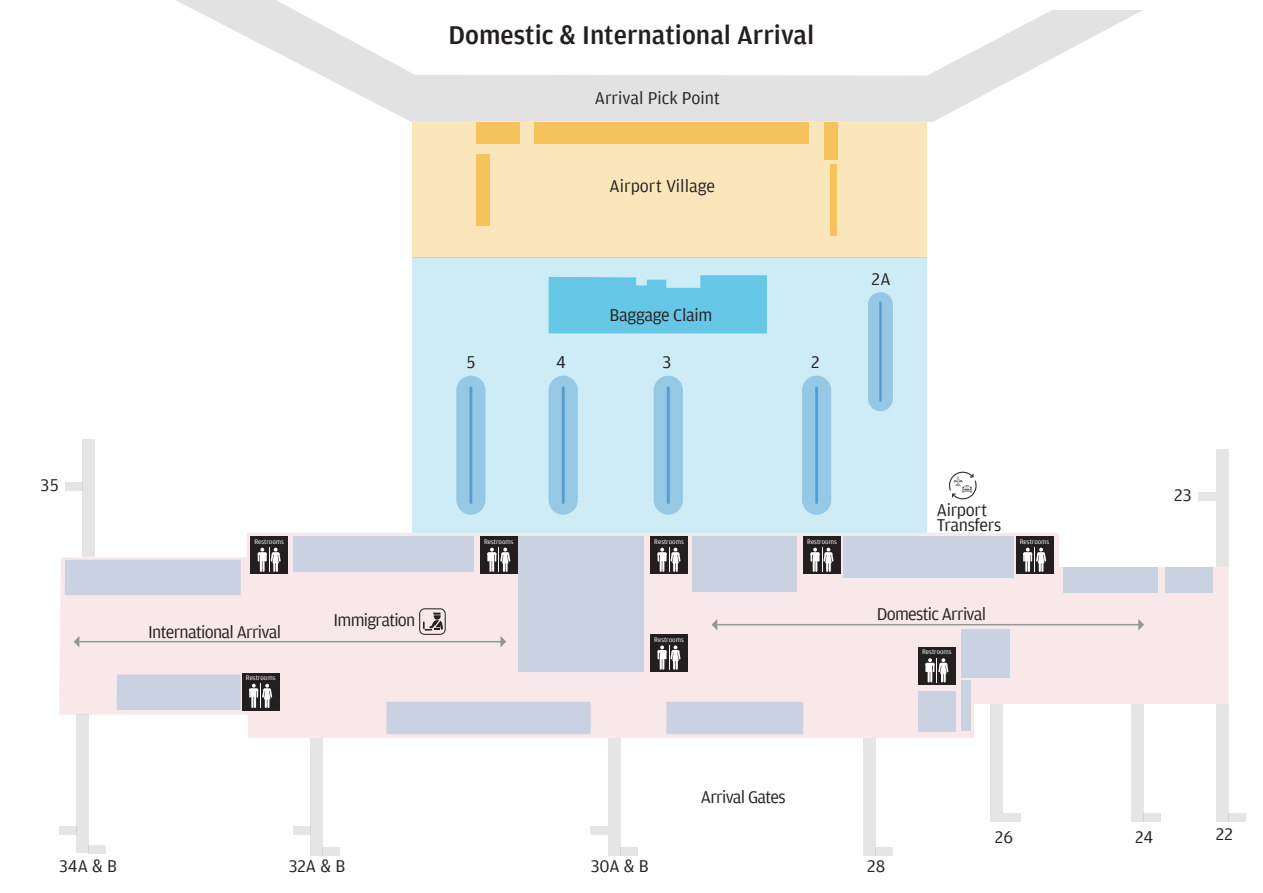
<style>
.page{position:relative;width:1263px;height:893px;background:#fff}
.page>*{position:absolute;margin:0;border:0;box-sizing:border-box;transform-origin:0 0}
.t1{font:500 27px "Amplitude";color:#231f20}
.t2{font:18px/15px "Amplitude";letter-spacing:-.02em;color:#231f20}
.t3{font:18px "Amplitude";letter-spacing:-.04em;color:#231f20}
.t4{font:18px "Amplitude";color:#231f20}
.t5{font:6.9px "Amplitude";color:#fff}
</style>
<div class="page">
<svg style="left:59px;top:533px;width:1169px;height:205px;fill:#f8e8ea"></svg>
<div style="left:412px;top:122px;width:515px;height:135px;background:#fbe6bb"></div>
<div style="left:518px;top:536px;width:126px;height:136px;background:#cad1e0"></div>
<div style="left:293px;top:536px;width:180px;height:36px;background:#cad1e0"></div>
<div style="left:65px;top:560px;width:176px;height:35px;background:#cad1e0"></div>
<div style="left:117px;top:674px;width:124px;height:36px;background:#cad1e0"></div>
<div style="left:386px;top:702px;width:205px;height:32px;background:#cad1e0"></div>
<div style="left:666px;top:702px;width:137px;height:32px;background:#cad1e0"></div>
<div style="left:412px;top:258px;width:515px;height:275px;background:#cdecf6"></div>
<div style="left:456px;top:376px;width:29px;height:139px;background:#94c8e4;border-radius:15px"></div>
<hr style="left:469px;top:386px;width:3px;height:118px;background:#1074bc">
<div style="left:549px;top:376px;width:29px;height:139px;background:#94c8e4;border-radius:15px"></div>
<hr style="left:562px;top:386px;width:3px;height:118px;background:#1074bc">
<div style="left:654px;top:376px;width:29px;height:139px;background:#94c8e4;border-radius:15px"></div>
<hr style="left:667px;top:386px;width:3px;height:118px;background:#1074bc">
<div style="left:802px;top:376px;width:29px;height:139px;background:#94c8e4;border-radius:15px"></div>
<hr style="left:815px;top:386px;width:3px;height:118px;background:#1074bc">
<div style="left:868px;top:292px;width:25px;height:119px;background:#94c8e4;border-radius:12px"></div>
<hr style="left:879px;top:301px;width:3px;height:101px;background:#1074bc">
<div style="left:476px;top:122px;width:44px;height:22px;background:#f6c35b"></div>
<div style="left:534px;top:122px;width:274px;height:22px;background:#f6c35b"></div>
<div style="left:476px;top:154px;width:13px;height:71px;background:#f6c35b"></div>
<div style="left:824px;top:122px;width:13px;height:38px;background:#f6c35b"></div>
<div style="left:831px;top:164px;width:6px;height:72px;background:#f6c35b"></div>
<svg style="left:549px;top:275px;width:218px;height:58px"></svg>
<div style="left:480px;top:536px;width:38px;height:38px;background:#231f20"></div>
<svg style="left:487px;top:548px;width:23px;height:24px"></svg>
<div style="left:250px;top:536px;width:38px;height:38px;background:#231f20"></div>
<svg style="left:258px;top:548px;width:23px;height:24px"></svg>
<div style="left:242px;top:673px;width:38px;height:37px;background:#231f20"></div>
<svg style="left:249px;top:684px;width:23px;height:24px"></svg>
<div style="left:650px;top:536px;width:38px;height:38px;background:#231f20"></div>
<svg style="left:657px;top:548px;width:23px;height:24px"></svg>
<div style="left:650px;top:634px;width:38px;height:38px;background:#231f20"></div>
<svg style="left:657px;top:645px;width:23px;height:25px"></svg>
<div style="left:918px;top:647px;width:38px;height:38px;background:#231f20"></div>
<svg style="left:925px;top:658px;width:23px;height:24px"></svg>
<div style="left:693px;top:536px;width:104px;height:56px;background:#cad1e0"></div>
<div style="left:803px;top:536px;width:38px;height:38px;background:#231f20"></div>
<svg style="left:810px;top:548px;width:23px;height:24px"></svg>
<div style="left:1016px;top:536px;width:37px;height:38px;background:#231f20"></div>
<svg style="left:1023px;top:548px;width:23px;height:24px"></svg>
<div style="left:1063px;top:567px;width:95px;height:25px;background:#cad1e0"></div>
<div style="left:918px;top:691px;width:38px;height:41px;background:#cad1e0"></div>
<div style="left:961px;top:630px;width:48px;height:48px;background:#cad1e0"></div>
<div style="left:961px;top:681px;width:9px;height:50px;background:#cad1e0"></div>
<div style="left:843px;top:536px;width:171px;height:42px;background:#cad1e0"></div>
<div style="left:1165px;top:567px;width:47px;height:25px;background:#cad1e0"></div>
<div style="left:1216px;top:449px;width:12px;height:118px;background:#e5e5e6"></div>
<div style="left:1199px;top:492px;width:17px;height:8px;background:#e5e5e6"></div>
<div style="left:1216px;top:704px;width:12px;height:118px;background:#e5e5e6"></div>
<div style="left:1228px;top:813px;width:18px;height:9px;background:#e5e5e6"></div>
<div style="left:1131px;top:704px;width:12px;height:118px;background:#e5e5e6"></div>
<div style="left:1143px;top:813px;width:18px;height:9px;background:#e5e5e6"></div>
<div style="left:990px;top:704px;width:13px;height:118px;background:#e5e5e6"></div>
<div style="left:1003px;top:813px;width:17px;height:9px;background:#e5e5e6"></div>
<div style="left:863px;top:738px;width:13px;height:118px;background:#e5e5e6"></div>
<div style="left:876px;top:847px;width:17px;height:9px;background:#e5e5e6"></div>
<div style="left:608px;top:738px;width:12px;height:118px;background:#e5e5e6"></div>
<div style="left:620px;top:847px;width:18px;height:9px;background:#e5e5e6"></div>
<div style="left:591px;top:826px;width:17px;height:8px;background:#e5e5e6"></div>
<div style="left:310px;top:738px;width:13px;height:118px;background:#e5e5e6"></div>
<div style="left:323px;top:847px;width:17px;height:9px;background:#e5e5e6"></div>
<div style="left:293px;top:826px;width:17px;height:8px;background:#e5e5e6"></div>
<div style="left:76px;top:714px;width:13px;height:139px;background:#e5e5e6"></div>
<div style="left:89px;top:845px;width:17px;height:8px;background:#e5e5e6"></div>
<div style="left:59px;top:826px;width:17px;height:8px;background:#e5e5e6"></div>
<svg style="left:419px;top:608px;width:27px;height:27px"></svg>
<div style="left:82px;top:440px;width:13px;height:117px;background:#e5e5e6"></div>
<div style="left:65px;top:482px;width:17px;height:8px;background:#e5e5e6"></div>
<svg style="left:176px;top:0;width:967px;height:122px"></svg>
<hr style="left:79px;top:641px;width:425px;height:1px;background:#939598">
<svg style="left:74px;top:636px;width:5px;height:11px"></svg>
<svg style="left:500px;top:636px;width:6px;height:11px"></svg>
<hr style="left:717px;top:624px;width:425px;height:1px;background:#939598">
<svg style="left:711px;top:619px;width:6px;height:11px"></svg>
<svg style="left:1138px;top:619px;width:6px;height:11px"></svg>
<svg style="left:949px;top:472px;width:28px;height:27px"></svg>
<h1 class="t1" style="left:449px;top:20px;width:367px">Domestic &amp; International Arrival</h1>
<h2 class="t4" style="left:595px;top:88px;width:126px">Arrival Pick Point</h2>
<h2 class="t2" style="left:41px;top:478px;width:20px">35</h2>
<h2 class="t4" style="left:609px;top:176px;width:107px">Airport Village</h2>
<h2 class="t2" style="left:609px;top:308px;width:104px">Baggage Claim</h2>
<h2 class="t2" style="left:467px;top:355px;width:10px">5</h2>
<h2 class="t2" style="left:556px;top:355px;width:11px">4</h2>
<h2 class="t2" style="left:662px;top:355px;width:10px">3</h2>
<h2 class="t2" style="left:811px;top:355px;width:10px">2</h2>
<h2 class="t2" style="left:871px;top:271px;width:21px">2A</h2>
<h2 class="t2" style="left:937px;top:502px;width:66px">Airport<br>Transfers</h2>
<p class="t5" style="left:254px;top:538px;width:31px">Restrooms</p>
<p class="t5" style="left:484px;top:538px;width:31px">Restrooms</p>
<h2 class="t3" style="left:148px;top:622px;width:134px">International Arrival</h2>
<p class="t5" style="left:246px;top:674px;width:31px">Restrooms</p>
<h2 class="t3" style="left:333px;top:610px;width:84px">Immigration</h2>
<p class="t5" style="left:654px;top:538px;width:31px">Restrooms</p>
<p class="t5" style="left:654px;top:636px;width:31px">Restrooms</p>
<p class="t5" style="left:807px;top:538px;width:31px">Restrooms</p>
<p class="t5" style="left:1020px;top:538px;width:31px">Restrooms</p>
<h2 class="t3" style="left:877px;top:604px;width:111px">Domestic Arrival</h2>
<p class="t5" style="left:922px;top:648px;width:31px">Restrooms</p>
<h2 class="t3" style="left:701px;top:787px;width:86px">Arrival Gates</h2>
<h2 class="t2" style="left:995px;top:829px;width:20px">26</h2>
<h2 class="t2" style="left:59px;top:859px;width:60px">34A &amp; B</h2>
<h2 class="t2" style="left:289px;top:859px;width:58px">32A &amp; B</h2>
<h2 class="t2" style="left:591px;top:859px;width:60px">30A &amp; B</h2>
<h2 class="t2" style="left:867px;top:859px;width:20px">28</h2>
<h2 class="t2" style="left:1174px;top:488px;width:19px">23</h2>
<h2 class="t2" style="left:1135px;top:829px;width:20px">24</h2>
<h2 class="t2" style="left:1216px;top:826px;width:19px">22</h2>
</div>
